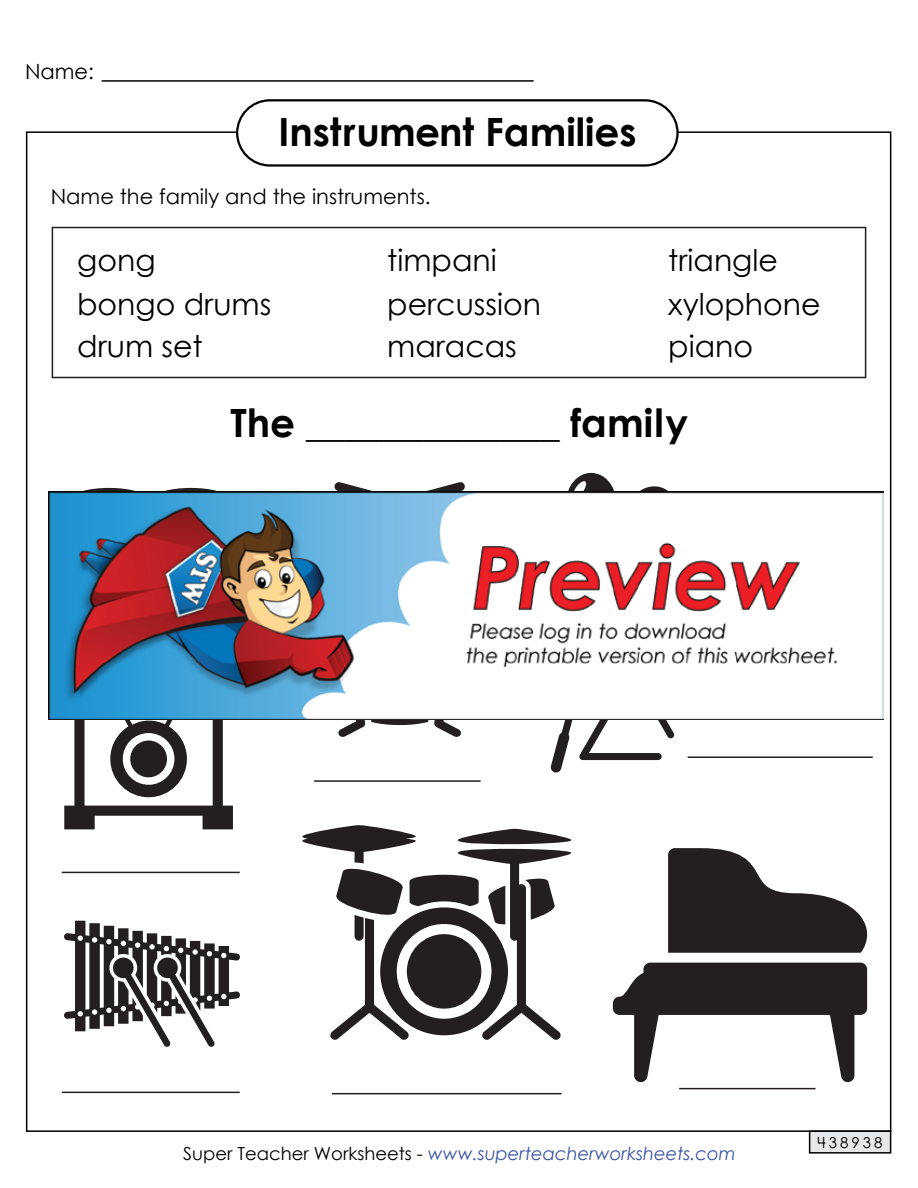
<style>
.page{position:relative;width:918px;height:1188px;background:#fff}
.page>*{position:absolute;margin:0;border:0;box-sizing:border-box;transform-origin:0 0}
.t1{font:39px "Century Gothic 2";color:#010101}
.t2{font:700 39px "Century Gothic 2";color:#010101}
.t3{font:30px/42.6px "Century Gothic 2";color:#010101}
.t4{font:21px "Century Gothic 2";color:#010101}
.t5{font:italic 18px "Century Gothic 2";color:#3a53a4}
.t6{font:15px "Century STW4";letter-spacing:.2em;color:#010101}
.s1{font-weight:700}
.s2{font-style:normal;color:#010101}
</style>
<div class="page">
<hr style="left:102px;top:80px;width:432px;height:2px;background:#010101">
<div style="left:809px;top:1130px;width:82px;height:24px;background:#e6e7e8;border:2px solid #010101"></div>
<div style="left:236px;top:99px;width:443px;height:68px;border:2px solid #010101;border-radius:33px"></div>
<div style="left:52px;top:227px;width:814px;height:151px;border:2px solid #231f20"></div>
<svg style="left:550px;top:720px;width:125px;height:53px"></svg>
<svg style="left:73px;top:488px;width:154px;height:4px"></svg>
<svg style="left:302px;top:825px;width:269px;height:215px"></svg>
<svg style="left:314px;top:482px;width:171px;height:255px"></svg>
<svg style="left:64px;top:720px;width:169px;height:109px"></svg>
<svg style="left:566px;top:473px;width:114px;height:19px"></svg>
<svg style="left:64px;top:921px;width:176px;height:126px"></svg>
<hr style="left:679px;top:1088px;width:137px;height:1px;background:#231f20">
<hr style="left:314px;top:780px;width:167px;height:2px;background:#231f20">
<hr style="left:332px;top:1093px;width:230px;height:1px;background:#231f20">
<hr style="left:62px;top:1092px;width:178px;height:1px;background:#231f20">
<hr style="left:62px;top:872px;width:178px;height:1px;background:#231f20">
<hr style="left:688px;top:756px;width:185px;height:2px;background:#231f20">
<svg style="left:613px;top:848px;width:254px;height:234px"></svg>
<img style="left:48px;top:492px;width:836px;height:228px">
<p class="t4" style="left:25px;top:57px;width:71px">Name:</p>
<h1 class="t2" style="left:279px;top:102px;width:360px">Instrument Families</h1>
<p class="t4" style="left:51px;top:182px;width:381px">Name the family and the instruments.</p>
<p class="t3" style="left:77px;top:239px;width:196px">gong<br>bongo drums drum set</p>
<p class="t3" style="left:387px;top:239px;width:155px">timpani percussion maracas</p>
<p class="t3" style="left:668px;top:239px;width:154px">triangle xylophone piano</p>
<h1 class="t1" style="left:231px;top:396px;width:459px"><span class="s1">The</span> _____________ <span class="s1">family</span></h1>
<p class="t5" style="left:183px;top:1141px;width:554px"><span class="s2">Super Teacher Worksheets -</span> www.superteacherworksheets.com</p>
<p class="t6" style="left:818px;top:1132px;width:66px">438938</p>
</div>
